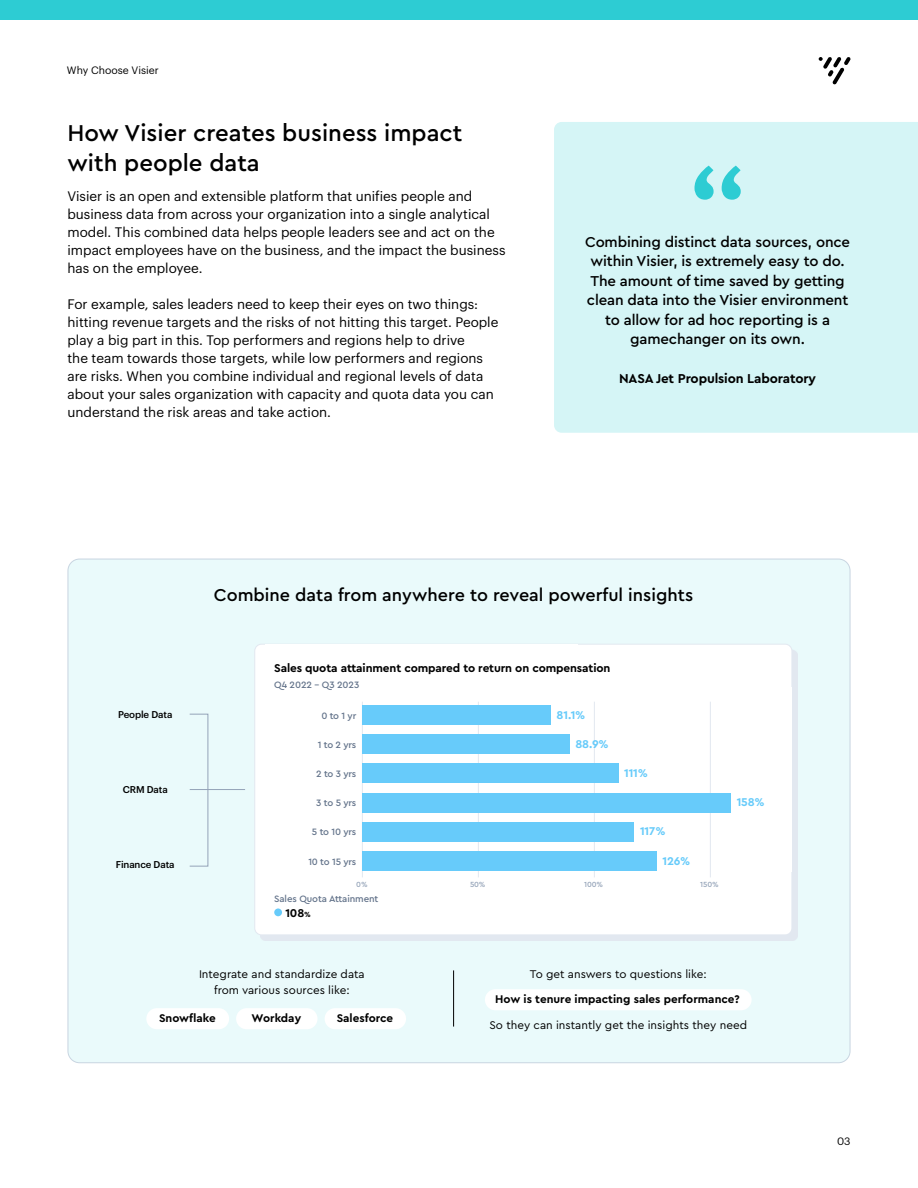
<style>
.page{position:relative;width:918px;height:1188px;background:#fff}
.page>*{position:absolute;margin:0;border:0;box-sizing:border-box;transform-origin:0 0}
.t1{font:500 24px/30px "Cera Pro";color:#000}
.t2{font:500 18px "Cera Pro";color:#000}
.t3{font:500 15px/19.5px "Cera Pro";letter-spacing:-.01em;color:#000;text-align:center}
.t4{font:13.5px/18px "Graphik";color:#000}
.t5{font:700 13.5px "Cera Pro";letter-spacing:-.01em;color:#000}
.t6{font:700 11.85px "Cera Pro";letter-spacing:-.01em;color:#000}
.t7{font:700 11.85px "Cera Pro";letter-spacing:-.01em;color:#67cbfa}
.t8{font:11.7px/15.6px "Cera Pro";color:#000;text-align:center}
.t9{font:700 11.7px "Cera Pro";color:#000}
.t10{font:10.5px "Graphik";color:#000}
.t11{font:500 9.75px "Cera Pro";letter-spacing:-.01em;color:#64748b}
.t12{font:500 9.75px "Graphik";letter-spacing:-.01em;color:#000}
.t13{font:500 7.8px "Cera Pro";letter-spacing:-.02em;color:#94a3b8}
.s1{font-size:7.8px}
</style>
<div class="page">
<div style="left:68px;top:559px;width:782px;height:504px;background:#eafafb"></div>
<div style="left:260px;top:649px;width:538px;height:292px;background:#e2e8f0"></div>
<div style="left:255px;top:644px;width:537px;height:291px;background:#fff;border-radius:7px"></div>
<div style="left:189px;top:714px;width:19px;height:152px;border:1px solid #94a3b8"></div>
<hr style="left:190px;top:789px;width:55px;height:1px;background:#94a3b8">
<div style="left:485px;top:989px;width:267px;height:21px;background:#fff;border-radius:11px"></div>
<div style="left:146px;top:1008px;width:83px;height:21px;background:#fff;border-radius:11px"></div>
<div style="left:236px;top:1008px;width:82px;height:21px;background:#fff;border-radius:11px"></div>
<div style="left:325px;top:1008px;width:81px;height:21px;background:#fff;border-radius:11px"></div>
<hr style="left:453px;top:970px;width:1px;height:57px;background:#000">
<hr style="left:710px;top:702px;width:1px;height:175px;background:#e2e8f0">
<hr style="left:594px;top:702px;width:1px;height:175px;background:#e2e8f0">
<hr style="left:478px;top:702px;width:1px;height:175px;background:#e2e8f0">
<hr style="left:362px;top:702px;width:1px;height:175px;background:#e2e8f0">
<div style="left:362px;top:706px;width:189px;height:19px;background:#67cbfa"></div>
<div style="left:362px;top:735px;width:208px;height:19px;background:#67cbfa"></div>
<div style="left:362px;top:764px;width:256px;height:19px;background:#67cbfa"></div>
<div style="left:362px;top:793px;width:369px;height:19px;background:#67cbfa"></div>
<div style="left:362px;top:822px;width:272px;height:19px;background:#67cbfa"></div>
<div style="left:362px;top:851px;width:295px;height:19px;background:#67cbfa"></div>
<div style="left:274px;top:908px;width:8px;height:8px;background:#67cbfa;border-radius:50%"></div>
<div style="left:554px;top:122px;width:364px;height:311px;background:#d5f5f6"></div>
<svg style="left:695px;top:166px;width:46px;height:34px"></svg>
<div style="left:0;top:0;width:918px;height:20px;background:#2dccd3"></div>
<svg style="left:819px;top:57px;width:32px;height:27px"></svg>
<p class="t10" style="left:67px;top:63px;width:93px">Why Choose Visier</p>
<h1 class="t1" style="left:68px;top:117px;width:396px">How Visier creates business impact with people data</h1>
<p class="t4" style="left:68px;top:186px;width:440px">Visier is an open and extensible platform that unifies people and business data from across your organization into a single analytical model. This combined data helps people leaders see and act on the impact employees have on the business, and the impact the business has on the employee.</p>
<p class="t4" style="left:68px;top:294px;width:432px">For example, sales leaders need to keep their eyes on two things: hitting revenue targets and the risks of not hitting this target. People play a big part in this. Top performers and regions help to drive<br>the team towards those targets, while low performers and regions are risks. When you combine individual and regional levels of data about your sales organization with capacity and quota data you can understand the risk areas and take action.</p>
<p class="t3" style="left:585px;top:231px;width:266px">Combining distinct data sources, once within Visier, is extremely easy to do.<br>The amount of time saved by getting clean data into the Visier environment to allow for ad hoc reporting is a gamechanger on its own.</p>
<p class="t5" style="left:619px;top:370px;width:198px">NASA Jet Propulsion Laboratory</p>
<p class="t12" style="left:118px;top:707px;width:56px">People Data</p>
<p class="t12" style="left:123px;top:782px;width:47px">CRM Data</p>
<p class="t12" style="left:116px;top:857px;width:60px">Finance Data</p>
<h2 class="t2" style="left:214px;top:583px;width:481px">Combine data from anywhere to reveal powerful insights</h2>
<p class="t6" style="left:274px;top:660px;width:338px">Sales quota attainment compared to return on compensation</p>
<p class="t11" style="left:274px;top:678px;width:87px">Q4 2022 – Q3 2023</p>
<p class="t11" style="left:321px;top:709px;width:37px">0 to 1 yr</p>
<p class="t11" style="left:318px;top:738px;width:40px">1 to 2 yrs</p>
<p class="t11" style="left:316px;top:767px;width:42px">2 to 3 yrs</p>
<p class="t11" style="left:316px;top:796px;width:42px">3 to 5 yrs</p>
<p class="t11" style="left:312px;top:825px;width:46px">5 to 10 yrs</p>
<p class="t11" style="left:308px;top:855px;width:50px">10 to 15 yrs</p>
<p class="t7" style="left:557px;top:707px;width:30px">81.1%</p>
<p class="t7" style="left:575px;top:736px;width:35px">88.9%</p>
<p class="t7" style="left:624px;top:766px;width:26px">111%</p>
<p class="t7" style="left:640px;top:823px;width:27px">117%</p>
<p class="t7" style="left:663px;top:853px;width:29px">126%</p>
<p class="t13" style="left:356px;top:879px;width:13px">0%</p>
<p class="t13" style="left:470px;top:879px;width:17px">50%</p>
<p class="t13" style="left:584px;top:879px;width:20px">100%</p>
<p class="t13" style="left:700px;top:879px;width:20px">150%</p>
<p class="t11" style="left:274px;top:892px;width:106px">Sales Quota Attainment</p>
<p class="t6" style="left:285px;top:905px;width:27px">108<span class="s1">%</span></p>
<p class="t7" style="left:737px;top:794px;width:30px">158%</p>
<p class="t8" style="left:199px;top:966px;width:167px">Integrate and standardize data from various sources like:</p>
<p class="t8" style="left:530px;top:966px;width:178px">To get answers to questions like:</p>
<p class="t9" style="left:495px;top:991px;width:246px">How is tenure impacting sales performance?</p>
<p class="t9" style="left:159px;top:1010px;width:58px">Snowflake</p>
<p class="t9" style="left:252px;top:1010px;width:51px">Workday</p>
<p class="t9" style="left:337px;top:1010px;width:58px">Salesforce</p>
<p class="t8" style="left:489px;top:1017px;width:259px">So they can instantly get the insights they need</p>
<p class="t10" style="left:837px;top:1133px;width:15px">03</p>
</div>
